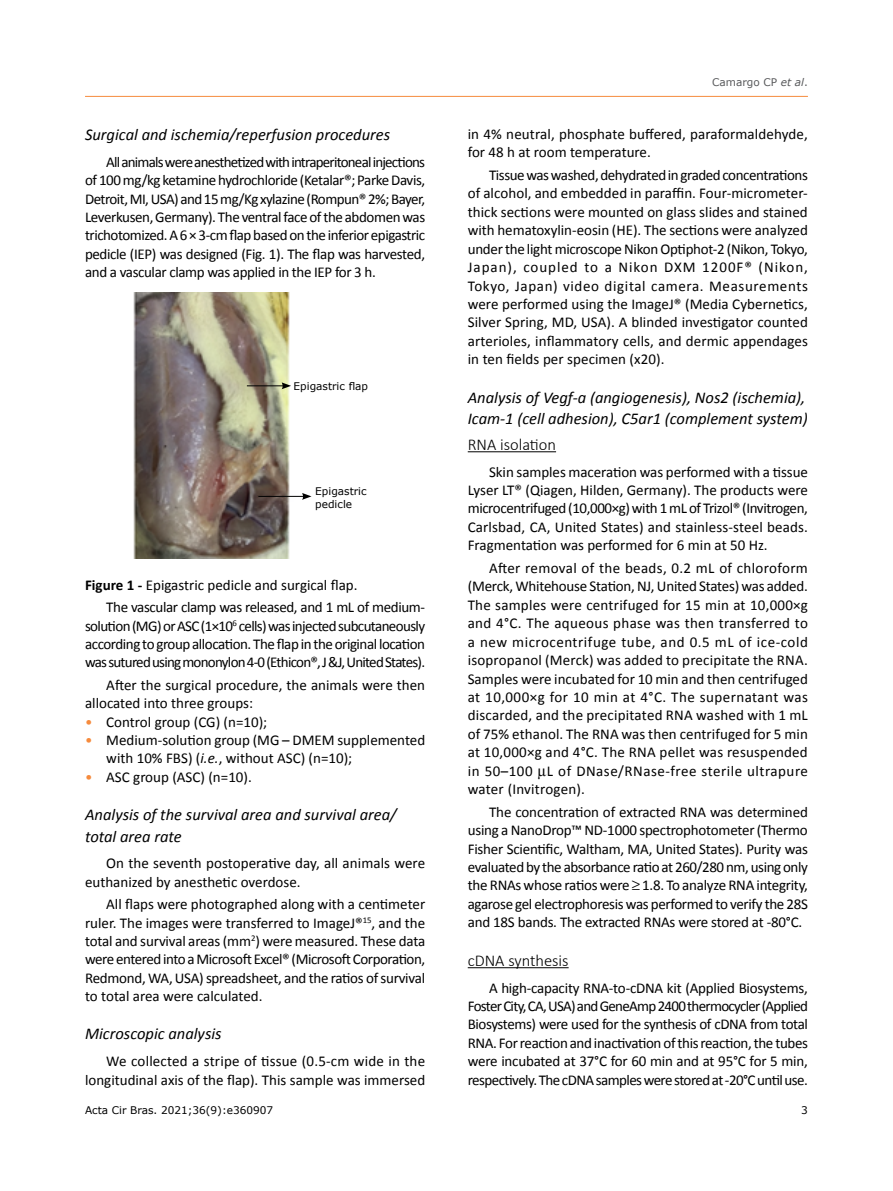
<style>
.page{position:relative;width:893px;height:1191px;background:#fff}
.page>*{position:absolute;margin:0;border:0;box-sizing:border-box;transform-origin:0 0}
.t1{font:italic 16.5px/21.3px "Calibri";color:#000}
.t2{font:300 16.5px "Calibri";color:#000}
.t3{font:15px/18.5px "Calibri";color:#000;text-align:justify}
.t4{font:15px/22.6px "Calibri";letter-spacing:-.025em;color:#000}
.t5{font:10.5px/12.6px "Verdana";color:#000}
.t6{font:10.5px "Verdana";color:#58595b}
.s1{font-weight:700}
.s2{color:#f68b3d}
.s3{font-style:italic}
</style>
<div class="page">
<hr style="left:85px;top:96px;width:723px;height:1px;background:#f68b3d">
<img style="left:134px;top:292px;width:178px;height:266px">
<hr style="left:258px;top:496px;width:46px;height:1px;background:#000">
<svg style="left:302px;top:493px;width:9px;height:7px"></svg>
<hr style="left:247px;top:385px;width:37px;height:1px;background:#000">
<svg style="left:282px;top:382px;width:9px;height:7px"></svg>
<hr style="left:468px;top:451px;width:88px;height:1px;background:#000">
<hr style="left:468px;top:967px;width:101px;height:1px;background:#000">
<p class="t1" style="left:85px;top:123px;width:307px">Surgical and ischemia/reperfusion procedures</p>
<p class="t3" style="left:85px;top:152px;width:342px;text-indent:21px">All animals were anesthetized with intraperitoneal injections of 100mg/kg ketamine hydrochloride (Ketalar®; Parke Davis, Detroit, MI, USA) and 15mg/Kg xylazine (Rompun® 2%; Bayer, Leverkusen, Germany). The ventral face of the abdomen was trichotomized. A 6 × 3-cm flap based on the inferior epigastric pedicle (IEP) was designed (Fig. 1). The flap was harvested, and a vascular clamp was applied in the IEP for 3 h.</p>
<p class="t5" style="left:294px;top:380px;width:76px">Epigastric flap</p>
<p class="t5" style="left:315px;top:485px;width:53px">Epigastric pedicle</p>
<p class="t4" style="left:106px;top:573px;width:320px;text-indent:-21px"><span class="s1">Figure 1 -</span> Epigastric pedicle and surgical flap.<br>The vascular clamp was released, and 1 mL of medium-</p>
<p class="t3" style="left:85px;top:616px;width:342px">solution (MG) or ASC (1×10<sup>6</sup> cells) was injected subcutaneously according to group allocation. The flap in the original location was sutured using mononylon 4-0 (Ethicon®, J &amp;J, United States).</p>
<p class="t3" style="left:85px;top:675px;width:342px;text-indent:21px">After the surgical procedure, the animals were then allocated into three groups:</p>
<p class="t3" style="left:85px;top:712px;width:184px"><span class="s2">•</span> Control group (CG) (n=10);</p>
<p class="t3" style="left:106px;top:730px;width:320px;text-indent:-21px"><span class="s2">•</span> Medium-solution group (MG – DMEM supplemented with 10% FBS) (<span class="s3">i.e.</span>, without ASC) (n=10);</p>
<p class="t3" style="left:85px;top:767px;width:168px"><span class="s2">•</span> ASC group (ASC) (n=10).</p>
<p class="t1" style="left:85px;top:803px;width:313px">Analysis of the survival area and survival area/ total area rate</p>
<p class="t3" style="left:85px;top:854px;width:342px;text-indent:21px">On the seventh postoperative day, all animals were euthanized by anesthetic overdose.</p>
<p class="t3" style="left:85px;top:894px;width:342px;text-indent:21px">All flaps were photographed along with a centimeter ruler. The images were transferred to ImageJ®<sup>15</sup>, and the total and survival areas (mm<sup>2</sup>) were measured. These data were entered into a Microsoft Excel® (Microsoft Corporation, Redmond, WA, USA) spreadsheet, and the ratios of survival to total area were calculated.</p>
<p class="t1" style="left:85px;top:1022px;width:138px">Microscopic analysis</p>
<p class="t3" style="left:85px;top:1051px;width:342px;text-align:right">We collected a stripe of tissue (0.5-cm wide in the longitudinal axis of the flap). This sample was immersed</p>
<p class="t5" style="left:85px;top:1103px;width:190px">Acta Cir Bras. 2021;36(9):e360907</p>
<p class="t6" style="left:712px;top:75px;width:97px">Camargo CP <span class="s3">et al</span>.</p>
<p class="t3" style="left:468px;top:124px;width:342px">in 4% neutral, phosphate buffered, paraformaldehyde, for 48 h at room temperature.</p>
<p class="t3" style="left:468px;top:165px;width:342px;text-indent:21px">Tissue was washed, dehydrated in graded concentrations of alcohol, and embedded in paraffin. Four-micrometer&shy;thick sections were mounted on glass slides and stained with hematoxylin-eosin (HE). The sections were analyzed under the light microscope Nikon Optiphot-2 (Nikon, Tokyo, Japan), coupled to a Nikon DXM 1200F® (Nikon, Tokyo, Japan) video digital camera. Measurements were performed using the ImageJ® (Media Cybernetics, Silver Spring, MD, USA). A blinded investigator counted arterioles, inflammatory cells, and dermic appendages in ten fields per specimen (x20).</p>
<p class="t1" style="left:468px;top:386px;width:342px">Analysis of Vegf-a (angiogenesis), Nos2 (ischemia),<br>Icam-1 (cell adhesion), C5ar1 (complement system)</p>
<p class="t2" style="left:468px;top:434px;width:90px">RNA isolation</p>
<p class="t3" style="left:468px;top:462px;width:342px;text-indent:21px">Skin samples maceration was performed with a tissue Lyser LT® (Qiagen, Hilden, Germany). The products were microcentrifuged (10,000×g) with 1 mL of Trizol® (Invitrogen, Carlsbad, CA, United States) and stainless-steel beads.<br>Fragmentation was performed for 6 min at 50 Hz.</p>
<p class="t3" style="left:468px;top:558px;width:342px;text-indent:21px">After removal of the beads, 0.2 mL of chloroform (Merck, Whitehouse Station, NJ, United States) was added.<br>The samples were centrifuged for 15 min at 10,000×g and 4°C. The aqueous phase was then transferred to a new microcentrifuge tube, and 0.5 mL of ice-cold isopropanol (Merck) was added to precipitate the RNA.<br>Samples were incubated for 10 min and then centrifuged at 10,000×g for 10 min at 4°C. The supernatant was discarded, and the precipitated RNA washed with 1 mL of 75% ethanol. The RNA was then centrifuged for 5 min at 10,000×g and 4°C. The RNA pellet was resuspended in 50–100 L of DNase/RNase-free sterile ultrapure water (Invitrogen).</p>
<p class="t3" style="left:468px;top:802px;width:342px;text-indent:21px">The concentration of extracted RNA was determined using a NanoDrop™ ND-1000 spectrophotometer (Thermo Fisher Scientific, Waltham, MA, United States). Purity was evaluated by the absorbance ratio at 260/280nm, using only the RNAs whose ratios were ≥ 1.8. To analyze RNA integrity, agarose gel electrophoresis was performed to verify the 28S and 18S bands. The extracted RNAs were stored at -80°C.</p>
<p class="t2" style="left:468px;top:950px;width:102px">cDNA synthesis</p>
<p class="t3" style="left:468px;top:978px;width:342px;text-indent:21px">A high-capacity RNA-to-cDNA kit (Applied Biosystems, Foster City, CA, USA) and GeneAmp 2400 thermocycler (Applied Biosystems) were used for the synthesis of cDNA from total RNA. For reaction and inactivation of this reaction, the tubes were incubated at 37°C for 60 min and at 95°C for 5 min, respectively. The cDNA samples were stored at -20°C until use.</p>
<p class="t5" style="left:801px;top:1103px;width:8px">3</p>
</div>
